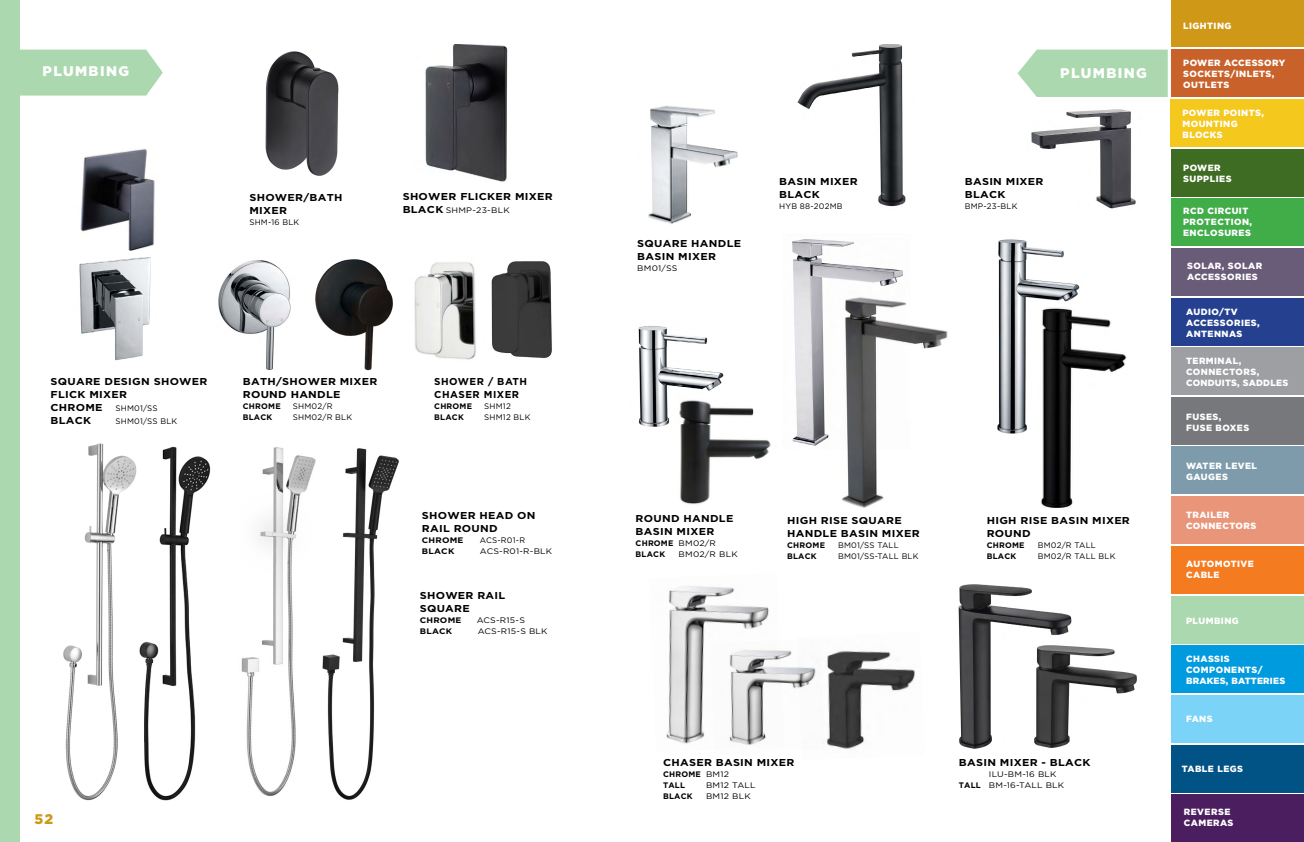
<style>
.page{position:relative;width:1304px;height:842px;background:#fff}
.page>*{position:absolute;margin:0;border:0;box-sizing:border-box;transform-origin:0 0}
.t1{font:900 14px "Gotham";letter-spacing:.1em;color:#fff}
.t2{font:900 14px "Gotham";color:#cf9817}
.t3{font:700 10px/13px "Gotham";letter-spacing:.025em;color:#000;scale:1.1 1}
.t4{font:700 10px/13px "Gotham";letter-spacing:.05em;color:#000}
.t5{font:900 9px/11px "Gotham";letter-spacing:.05em;color:#fff}
.t6{font:900 9px/11px "Gotham";letter-spacing:.03em;color:#fff}
.t7{font:8px "Gotham";letter-spacing:.025em;color:#000}
.t8{font:8px/11px "Gotham";letter-spacing:.025em;color:#000;scale:1.1 1}
.t9{font:700 8px/11px "Gotham";letter-spacing:.025em;color:#000}
.t10{font:700 8px "Gotham";letter-spacing:.025em;color:#000;scale:1.1 1}
.s1{font-weight:700;font-size:10px}
.s2{font-weight:400}
.s3{font-weight:700}
</style>
<div class="page">
<div style="left:1171px;top:50px;width:133px;height:47px;background:#c9612b"></div>
<div style="left:1171px;top:794px;width:133px;height:48px;background:#4b1e60"></div>
<div style="left:1171px;top:0;width:133px;height:47px;background:#cf9817"></div>
<div style="left:1171px;top:99px;width:133px;height:48px;background:#f4c81c"></div>
<div style="left:1171px;top:199px;width:133px;height:47px;background:#41ad49"></div>
<div style="left:1171px;top:248px;width:133px;height:48px;background:#685c78"></div>
<div style="left:1171px;top:298px;width:133px;height:47px;background:#25408f"></div>
<div style="left:1171px;top:347px;width:133px;height:48px;background:#9d9fa2"></div>
<div style="left:1171px;top:397px;width:133px;height:47px;background:#77787b"></div>
<div style="left:1171px;top:447px;width:133px;height:47px;background:#7d9baa"></div>
<div style="left:1171px;top:496px;width:133px;height:48px;background:#e8957a"></div>
<div style="left:1171px;top:546px;width:133px;height:48px;background:#f47b20"></div>
<div style="left:1171px;top:596px;width:133px;height:47px;background:#abd8ae"></div>
<div style="left:1171px;top:646px;width:133px;height:47px;background:#009bdf"></div>
<div style="left:1171px;top:695px;width:133px;height:48px;background:#7bd3f7"></div>
<div style="left:1171px;top:745px;width:133px;height:47px;background:#005384"></div>
<div style="left:1171px;top:149px;width:133px;height:47px;background:#3f6c23"></div>
<img style="left:241px;top:447px;width:75px;height:350px">
<img style="left:148px;top:446px;width:63px;height:355px">
<img style="left:63px;top:443px;width:85px;height:357px">
<img style="left:322px;top:448px;width:77px;height:352px">
<img style="left:425px;top:44px;width:83px;height:138px">
<div style="left:0;top:0;width:20px;height:842px;background:#abd8ae"></div>
<img style="left:79px;top:250px;width:72px;height:111px">
<img style="left:80px;top:149px;width:75px;height:101px">
<img style="left:218px;top:260px;width:73px;height:110px">
<img style="left:315px;top:259px;width:78px;height:112px">
<img style="left:491px;top:261px;width:61px;height:98px">
<img style="left:414px;top:262px;width:62px;height:98px">
<img style="left:265px;top:51px;width:74px;height:125px">
<img style="left:1031px;top:109px;width:105px;height:100px">
<img style="left:797px;top:44px;width:109px;height:163px">
<img style="left:958px;top:584px;width:114px;height:165px">
<img style="left:785px;top:650px;width:11px;height:39px">
<img style="left:666px;top:586px;width:119px;height:159px">
<img style="left:796px;top:651px;width:119px;height:98px">
<img style="left:792px;top:239px;width:111px;height:207px">
<img style="left:824px;top:287px;width:124px;height:221px">
<img style="left:997px;top:239px;width:83px;height:195px">
<img style="left:1036px;top:308px;width:91px;height:200px">
<img style="left:1029px;top:640px;width:108px;height:109px">
<img style="left:648px;top:105px;width:90px;height:119px">
<img style="left:638px;top:326px;width:86px;height:101px">
<img style="left:667px;top:393px;width:104px;height:111px">
<svg style="left:20px;top:50px;width:143px;height:46px;background:#b0dab3"></svg>
<svg style="left:1018px;top:50px;width:150px;height:47px;background:#b0dab3"></svg>
<h1 class="t1" style="left:43px;top:63px;width:88px">PLUMBING</h1>
<h1 class="t1" style="left:1060px;top:65px;width:88px">PLUMBING</h1>
<p class="t3" style="left:249px;top:191px;width:86px">SHOWER/BATH<br>MIXER</p>
<p class="t7" style="left:249px;top:217px;width:51px">SHM-16 BLK</p>
<p class="t3" style="left:403px;top:190px;width:138px">SHOWER FLICKER MIXER</p>
<p class="t8" style="left:403px;top:205px;width:99px"><span class="s1">BLACK</span> SHMP-23-BLK</p>
<p class="t3" style="left:51px;top:375px;width:144px">SQUARE DESIGN SHOWER<br>FLICK MIXER<br>CHROME</p>
<p class="t7" style="left:116px;top:403px;width:44px">SHM01/SS</p>
<p class="t3" style="left:51px;top:414px;width:38px">BLACK</p>
<p class="t7" style="left:116px;top:416px;width:63px">SHM01/SS BLK</p>
<p class="t3" style="left:243px;top:375px;width:124px">BATH/SHOWER MIXER<br>ROUND HANDLE</p>
<p class="t9" style="left:243px;top:401px;width:39px">CHROME</p>
<p class="t7" style="left:293px;top:401px;width:41px">SHM02/R</p>
<p class="t9" style="left:243px;top:412px;width:31px">BLACK</p>
<p class="t7" style="left:293px;top:412px;width:61px">SHM02/R BLK</p>
<p class="t4" style="left:434px;top:375px;width:94px">SHOWER / BATH<br>CHASER MIXER</p>
<p class="t9" style="left:434px;top:401px;width:39px">CHROME</p>
<p class="t7" style="left:484px;top:401px;width:28px">SHM12</p>
<p class="t9" style="left:434px;top:412px;width:31px">BLACK</p>
<p class="t7" style="left:484px;top:412px;width:48px">SHM12 BLK</p>
<p class="t3" style="left:422px;top:508px;width:105px">SHOWER HEAD ON<br>RAIL ROUND</p>
<p class="t10" style="left:422px;top:535px;width:39px">CHROME</p>
<p class="t7" style="left:480px;top:535px;width:47px">ACS-R01-R</p>
<p class="t10" style="left:422px;top:546px;width:31px">BLACK</p>
<p class="t8" style="left:480px;top:545px;width:67px">ACS-R01-R-BLK</p>
<p class="t3" style="left:420px;top:588px;width:79px">SHOWER RAIL<br>SQUARE</p>
<p class="t10" style="left:420px;top:615px;width:39px">CHROME</p>
<p class="t8" style="left:477px;top:614px;width:45px">ACS-R15-S</p>
<p class="t10" style="left:420px;top:626px;width:31px">BLACK</p>
<p class="t8" style="left:478px;top:625px;width:65px">ACS-R15-S BLK</p>
<h1 class="t2" style="left:35px;top:811px;width:20px">52</h1>
<p class="t3" style="left:637px;top:237px;width:96px">SQUARE HANDLE<br>BASIN MIXER</p>
<p class="t8" style="left:637px;top:263px;width:38px">BM01/SS</p>
<p class="t3" style="left:779px;top:174px;width:73px">BASIN MIXER<br>BLACK</p>
<p class="t7" style="left:779px;top:201px;width:65px">HYB 88-202MB</p>
<p class="t3" style="left:965px;top:174px;width:73px">BASIN MIXER<br>BLACK</p>
<p class="t7" style="left:965px;top:201px;width:54px">BMP-23-BLK</p>
<p class="t3" style="left:636px;top:511px;width:90px">ROUND HANDLE<br>BASIN MIXER</p>
<p class="t9" style="left:636px;top:537px;width:82px">CHROME <span class="s2">BM02/R<br></span>BLACK</p>
<p class="t8" style="left:679px;top:548px;width:55px">BM02/R BLK</p>
<p class="t3" style="left:787px;top:514px;width:122px">HIGH RISE SQUARE<br>HANDLE BASIN MIXER</p>
<p class="t9" style="left:787px;top:540px;width:39px">CHROME</p>
<p class="t7" style="left:838px;top:540px;width:62px">BM01/SS TALL</p>
<p class="t9" style="left:787px;top:551px;width:31px">BLACK</p>
<p class="t7" style="left:838px;top:551px;width:82px">BM01/SS-TALL BLK</p>
<p class="t3" style="left:987px;top:514px;width:132px">HIGH RISE BASIN MIXER<br>ROUND</p>
<p class="t9" style="left:987px;top:540px;width:39px">CHROME</p>
<p class="t7" style="left:1038px;top:540px;width:60px">BM02/R TALL</p>
<p class="t9" style="left:987px;top:551px;width:31px">BLACK</p>
<p class="t7" style="left:1038px;top:551px;width:79px">BM02/R TALL BLK</p>
<p class="t3" style="left:663px;top:756px;width:121px">CHASER BASIN MIXER</p>
<p class="t9" style="left:663px;top:768px;width:68px">CHROME <span class="s2">BM12<br></span>TALL</p>
<p class="t8" style="left:706px;top:779px;width:47px">BM12 TALL</p>
<p class="t9" style="left:663px;top:790px;width:31px">BLACK</p>
<p class="t8" style="left:706px;top:790px;width:42px">BM12 BLK</p>
<p class="t3" style="left:959px;top:756px;width:121px">BASIN MIXER - BLACK</p>
<p class="t8" style="left:959px;top:768px;width:97px;text-indent:30px">ILU-BM-16 BLK<br><span class="s3">TALL</span> BM-16-TALL BLK</p>
<p class="t5" style="left:1183px;top:20px;width:50px">LIGHTING</p>
<p class="t5" style="left:1183px;top:57px;width:104px">POWER ACCESSORY<br>SOCKETS/INLETS,<br>OUTLETS</p>
<p class="t5" style="left:1182px;top:107px;width:83px">POWER POINTS,<br>MOUNTING<br>BLOCKS</p>
<p class="t5" style="left:1183px;top:162px;width:50px">POWER<br>SUPPLIES</p>
<p class="t5" style="left:1183px;top:205px;width:71px">RCD CIRCUIT<br>PROTECTION,<br>ENCLOSURES</p>
<p class="t5" style="left:1187px;top:260px;width:77px">SOLAR, SOLAR<br>ACCESSORIES</p>
<p class="t5" style="left:1186px;top:306px;width:75px">AUDIO/TV<br>ACCESSORIES,<br>ANTENNAS</p>
<p class="t6" style="left:1186px;top:355px;width:104px">TERMINAL,<br>CONNECTORS,<br>CONDUITS, SADDLES</p>
<p class="t5" style="left:1186px;top:411px;width:65px">FUSES,<br>FUSE BOXES</p>
<p class="t5" style="left:1186px;top:460px;width:73px">WATER LEVEL<br>GAUGES</p>
<p class="t5" style="left:1186px;top:509px;width:72px">TRAILER<br>CONNECTORS</p>
<p class="t5" style="left:1186px;top:558px;width:69px">AUTOMOTIVE<br>CABLE</p>
<p class="t5" style="left:1186px;top:615px;width:54px">PLUMBING</p>
<p class="t5" style="left:1186px;top:653px;width:101px">CHASSIS<br>COMPONENTS/<br>BRAKES, BATTERIES</p>
<p class="t5" style="left:1186px;top:713px;width:28px">FANS</p>
<p class="t5" style="left:1182px;top:763px;width:63px">TABLE LEGS</p>
<p class="t5" style="left:1184px;top:806px;width:51px">REVERSE<br>CAMERAS</p>
</div>
